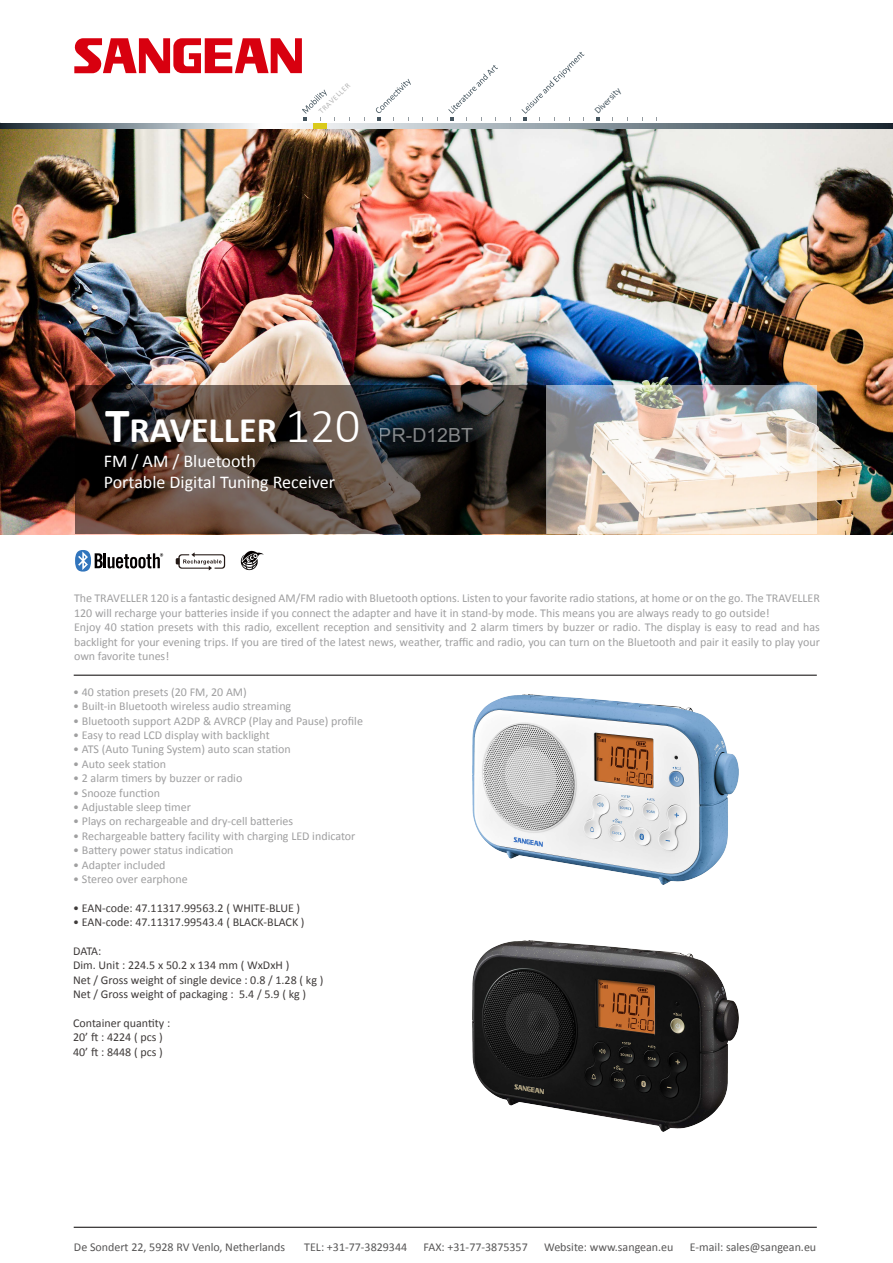
<style>
.page{position:relative;width:893px;height:1263px;background:#fff}
.page>*{position:absolute;margin:0;border:0;box-sizing:border-box;transform-origin:0 0}
.t1{font:700 36px "Calibri";color:#fff}
.t2{font:19.5px "Arial";color:#fff}
.t3{font:18px/21.6px "Calibri";color:#fff}
.t4{font:12px/14.4px "Calibri";color:#9f9fa0}
.t5{font:12px/14.4px "Calibri";color:#3f3b3a}
.t6{font:12px "Calibri";color:#585757}
.t7{font:9.3px "Calibri";color:#45555f}
.t8{font:7.8px "Calibri";color:#b4b4b4}
.s1{font-size:49.5px}
.s2{font-weight:300;font-size:49.5px}
</style>
<div class="page">
<img style="left:0;top:127px;width:893px;height:407px">
<svg style="left:75px;top:385px;width:471px;height:149px;background:#42352e"></svg>
<svg style="left:0;top:38px;width:892px;height:91px"></svg>
<img style="left:546px;top:385px;width:271px;height:149px">
<hr style="left:74px;top:675px;width:743px;height:1px;background:#040000">
<hr style="left:74px;top:1227px;width:743px;height:1px;background:#040000">
<img style="left:473px;top:694px;width:266px;height:191px">
<img style="left:473px;top:941px;width:266px;height:190px">
<svg style="left:75px;top:550px;width:88px;height:22px"></svg>
<svg style="left:241px;top:551px;width:23px;height:19px"></svg>
<svg style="left:176px;top:552px;width:49px;height:18px"></svg>
<p class="t8" style="left:317px;top:109px;width:42px;rotate:-45deg">TRAVELLER</p>
<p class="t7" style="left:592px;top:108px;width:34px;rotate:-45deg">Diversity</p>
<h1 class="t1" style="left:105px;top:407px;width:257px"><span class="s1">T</span>RAVELLER <span class="s2">120</span></h1>
<h3 class="t3" style="left:104px;top:449px;width:233px">FM / AM / Bluetooth<br>Portable Digital Tuning Receiver</h3>
<h2 class="t2" style="left:379px;top:422px;width:96px">PR-D12BT</h2>
<p class="t4" style="left:74px;top:591px;width:747px">The TRAVELLER 120 is a fantastic designed AM/FM radio with Bluetooth options. Listen to your favorite radio stations, at home or on the go. The TRAVELLER 120 will recharge your batteries inside if you connect the adapter and have it in stand-by mode. This means you are always ready to go outside!<br>Enjoy 40 station presets with this radio, excellent reception and sensitivity and 2 alarm timers by buzzer or radio. The display is easy to read and has backlight for your evening trips. If you are tired of the latest news, weather, traffic and radio, you can turn on the Bluetooth and pair it easily to play your own favorite tunes!</p>
<p class="t4" style="left:73px;top:684px;width:175px">• 40 station presets (20 FM, 20 AM)</p>
<p class="t4" style="left:73px;top:698px;width:220px">• Built-in Bluetooth wireless audio streaming</p>
<p class="t4" style="left:73px;top:713px;width:291px">• Bluetooth support A2DP &amp; AVRCP (Play and Pause) profile</p>
<p class="t4" style="left:73px;top:727px;width:198px">• Easy to read LCD display with backlight</p>
<p class="t4" style="left:73px;top:742px;width:219px">• ATS (Auto Tuning System) auto scan station</p>
<p class="t4" style="left:73px;top:756px;width:95px">• Auto seek station</p>
<p class="t4" style="left:73px;top:770px;width:171px">• 2 alarm timers by buzzer or radio</p>
<p class="t4" style="left:73px;top:785px;width:88px">• Snooze function</p>
<p class="t4" style="left:73px;top:799px;width:119px">• Adjustable sleep timer</p>
<p class="t4" style="left:73px;top:814px;width:222px">• Plays on rechargeable and dry-cell batteries</p>
<p class="t4" style="left:73px;top:828px;width:284px">• Rechargeable battery facility with charging LED indicator</p>
<p class="t4" style="left:73px;top:842px;width:162px">• Battery power status indication</p>
<p class="t4" style="left:73px;top:857px;width:94px">• Adapter included</p>
<p class="t4" style="left:73px;top:871px;width:116px">• Stereo over earphone</p>
<p class="t5" style="left:73px;top:900px;width:229px">• EAN-code: 47.11317.99563.2 ( WHITE-BLUE )</p>
<p class="t5" style="left:73px;top:914px;width:233px">• EAN-code: 47.11317.99543.4 ( BLACK-BLACK )</p>
<p class="t5" style="left:73px;top:943px;width:252px">DATA:<br>Dim. Unit : 224.5 x 50.2 x 134 mm ( WxDxH )<br>Net / Gross weight of single device : 0.8 / 1.28 ( kg )<br>Net / Gross weight of packaging : 5.4 / 5.9 ( kg )</p>
<p class="t5" style="left:73px;top:1015px;width:99px">Container quantity :<br>20’ ft : 4224 ( pcs )<br>40’ ft : 8448 ( pcs )</p>
<p class="t6" style="left:74px;top:1240px;width:213px">De Sondert 22, 5928 RV Venlo, Netherlands</p>
<p class="t6" style="left:304px;top:1240px;width:104px">TEL: +31-77-3829344</p>
<p class="t6" style="left:424px;top:1240px;width:106px">FAX: +31-77-3875357</p>
<p class="t6" style="left:544px;top:1240px;width:131px">Website: www.sangean.eu</p>
<p class="t6" style="left:690px;top:1240px;width:128px">E-mail: sales@sangean.eu</p>
</div>
